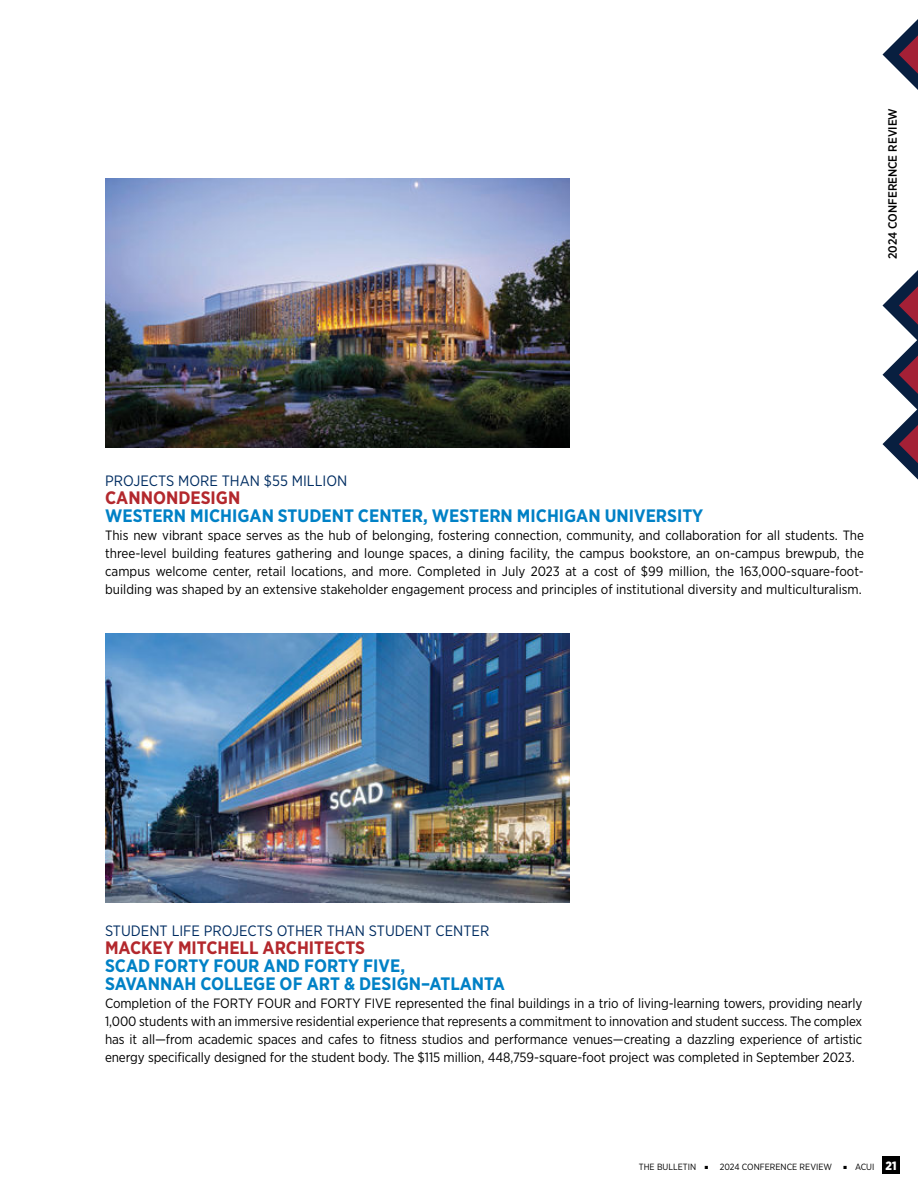
<style>
.page{position:relative;width:918px;height:1188px;background:#fff}
.page>*{position:absolute;margin:0;border:0;box-sizing:border-box;transform-origin:0 0}
.t1{font:700 18px/18px "Gotham Narrow";color:#0081c6}
.t2{font:700 18px "Gotham Narrow";color:#b3282d}
.t3{font:15px "Gotham Narrow";color:#002d62}
.t4{font:13.5px/18px "Gotham Narrow";letter-spacing:-.005em;color:#000;text-align:justify}
.t5{font:500 12px "Gotham Narrow";color:#000}
.t6{font:9px "Gotham Narrow";color:#000}
.s1{font-weight:900;font-size:12px;color:#fff}
</style>
<div class="page">
<div style="left:882px;top:1156px;width:18px;height:18px;background:#000"></div>
<svg style="left:883px;top:19px;width:35px;height:71px"></svg>
<svg style="left:883px;top:270px;width:35px;height:210px"></svg>
<img style="left:105px;top:178px;width:465px;height:270px">
<img style="left:105px;top:633px;width:465px;height:269px">
<p class="t5" style="left:887px;top:259px;width:153px;rotate:-90deg">2024 CONFERENCE REVIEW</p>
<p class="t3" style="left:105px;top:473px;width:244px">PROJECTS MORE THAN $55 MILLION</p>
<h1 class="t2" style="left:105px;top:490px;width:137px">CANNONDESIGN</h1>
<h1 class="t1" style="left:105px;top:508px;width:600px">WESTERN MICHIGAN STUDENT CENTER, WESTERN MICHIGAN UNIVERSITY</h1>
<p class="t4" style="left:105px;top:526px;width:760px">This new vibrant space serves as the hub of belonging, fostering connection, community, and collaboration for all students. The three-level building features gathering and lounge spaces, a dining facility, the campus bookstore, an on-campus brewpub, the campus welcome center, retail locations, and more. Completed in July 2023 at a cost of $99 million, the 163,000-square-foot&shy;building was shaped by an extensive stakeholder engagement process and principles of institutional diversity and multiculturalism.</p>
<p class="t3" style="left:105px;top:923px;width:386px">STUDENT LIFE PROJECTS OTHER THAN STUDENT CENTER</p>
<h1 class="t2" style="left:105px;top:940px;width:262px">MACKEY MITCHELL ARCHITECTS</h1>
<h1 class="t1" style="left:105px;top:958px;width:402px">SCAD FORTY FOUR AND FORTY FIVE,<br>SAVANNAH COLLEGE OF ART &amp; DESIGN–ATLANTA</h1>
<p class="t4" style="left:105px;top:994px;width:759px">Completion of the FORTY FOUR and FORTY FIVE represented the final buildings in a trio of living-learning towers, providing nearly 1,000 students with an immersive residential experience that represents a commitment to innovation and student success. The complex has it all—from academic spaces and cafes to fitness studios and performance venues—creating a dazzling experience of artistic energy specifically designed for the student body. The $115 million, 448,759-square-foot project was completed in September 2023.</p>
<p class="t6" style="left:639px;top:1163px;width:71px">THE BULLETIN ■</p>
<p class="t6" style="left:720px;top:1163px;width:114px">2024 CONFERENCE REVIEW</p>
<p class="t6" style="left:843px;top:1163px;width:55px">■ ACUI <span class="s1">21</span></p>
</div>
